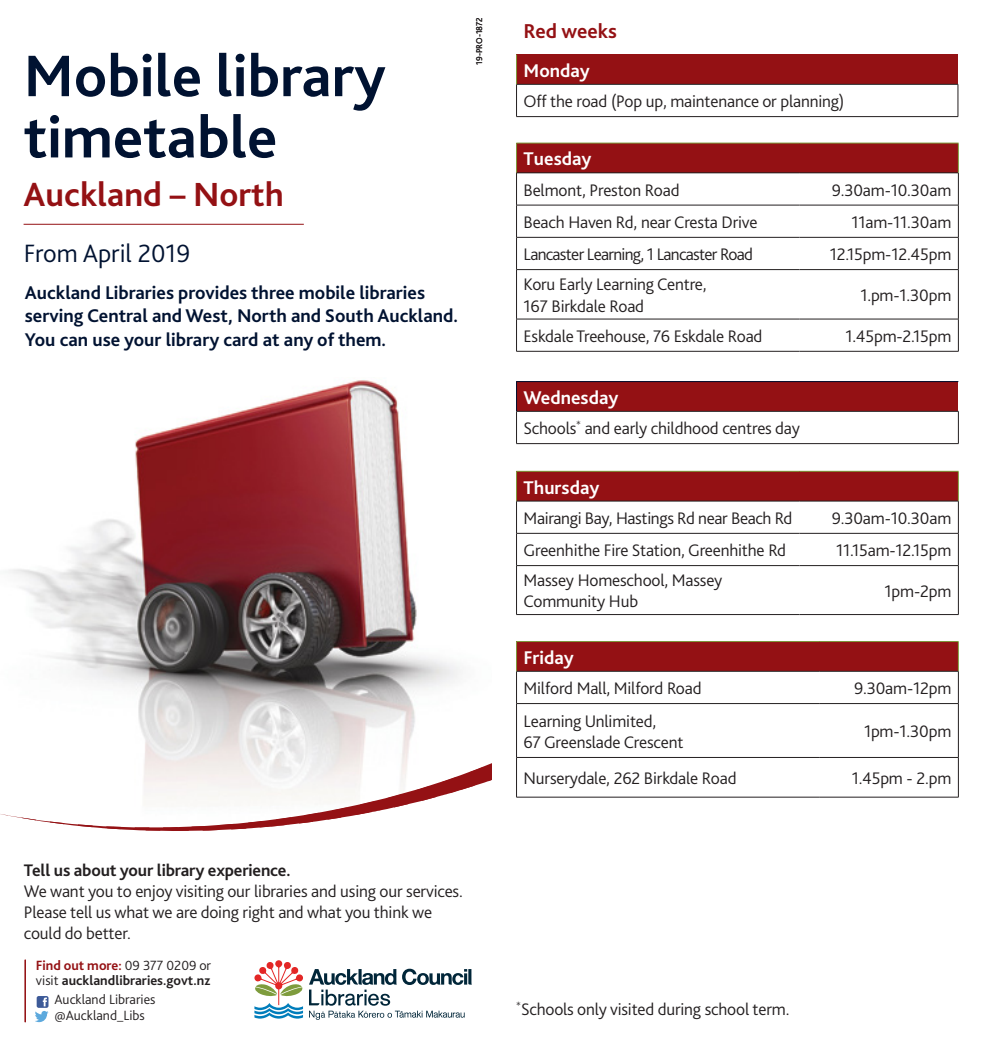
<style>
.page{position:relative;width:983px;height:1042px;background:#fff}
.page>*{position:absolute;margin:0;border:0;box-sizing:border-box;transform-origin:0 0}
.t1{font:700 61.25px/61.2px "Bliss";color:#001231}
.t2{font:700 35px "Bliss";color:#941114}
.t3{font:300 26.25px "Bliss";color:#001231}
.t4{font:700 21px "Bliss";color:#941114}
.t5{font:700 19.25px/23.1px "Bliss";color:#001231}
.t6{font:700 19.25px "Bliss";color:#fff}
.t7{font:300 17.5px/21px "Bliss";letter-spacing:-.01em;color:#231f20}
.t8{font:700 17.5px "Bliss";letter-spacing:-.01em;color:#231f20}
.t9{font:300 17.5px "Bliss";letter-spacing:-.04em;color:#231f20}
.t10{font:700 14px/15.8px "Bliss";color:#231f20}
.t11{font:300 14px/15.8px "Bliss";color:#231f20}
.t12{font:8.75px "Bliss";color:#231f20}
.s1{color:#941114}
.s2{font-weight:300}
</style>
<div class="page">
<hr style="left:24px;top:224px;width:280px;height:1px;background:#941114">
<img style="left:9px;top:380px;width:452px;height:366px">
<svg style="left:254px;top:960px;width:49px;height:58px"></svg>
<svg style="left:309px;top:968px;width:162px;height:52px"></svg>
<hr style="left:25px;top:960px;width:1px;height:62px;background:#941114">
<div style="left:37px;top:996px;width:11px;height:12px;background:#3d5a98;border-radius:2px"></div>
<svg style="left:35px;top:997px;width:13px;height:25px"></svg>
<svg style="left:144px;top:746px;width:265px;height:17px;fill:#f0ebea"></svg>
<svg style="left:0;top:763px;width:491px;height:68px"></svg>
<div style="left:516px;top:55px;width:441px;height:29px;background:#941114"></div>
<hr style="left:516px;top:85px;width:1px;height:31px;background:#231f20">
<hr style="left:516px;top:116px;width:441px;height:1px;background:#231f20">
<hr style="left:516px;top:84px;width:441px;height:1px;background:#231f20">
<svg style="left:516px;top:55px;width:1px;height:29px"></svg>
<hr style="left:957px;top:85px;width:1px;height:31px;background:#231f20">
<div style="left:516px;top:143px;width:442px;height:30px;background:#941114"></div>
<hr style="left:516px;top:173px;width:1px;height:32px;background:#231f20">
<hr style="left:957px;top:173px;width:1px;height:32px;background:#231f20">
<hr style="left:516px;top:205px;width:283px;height:1px;background:#231f20">
<hr style="left:516px;top:205px;width:1px;height:32px;background:#231f20">
<hr style="left:799px;top:205px;width:159px;height:1px;background:#231f20">
<hr style="left:957px;top:205px;width:1px;height:32px;background:#231f20">
<hr style="left:516px;top:237px;width:283px;height:1px;background:#231f20">
<hr style="left:516px;top:238px;width:1px;height:31px;background:#231f20">
<hr style="left:799px;top:237px;width:159px;height:1px;background:#231f20">
<hr style="left:957px;top:238px;width:1px;height:31px;background:#231f20">
<hr style="left:516px;top:269px;width:283px;height:1px;background:#231f20">
<hr style="left:516px;top:270px;width:1px;height:49px;background:#231f20">
<hr style="left:799px;top:269px;width:159px;height:1px;background:#231f20">
<hr style="left:957px;top:270px;width:1px;height:49px;background:#231f20">
<hr style="left:516px;top:319px;width:283px;height:1px;background:#231f20">
<hr style="left:516px;top:319px;width:1px;height:32px;background:#231f20">
<hr style="left:799px;top:319px;width:159px;height:1px;background:#231f20">
<hr style="left:957px;top:319px;width:1px;height:32px;background:#231f20">
<hr style="left:516px;top:351px;width:283px;height:1px;background:#231f20">
<hr style="left:799px;top:351px;width:159px;height:1px;background:#231f20">
<hr style="left:516px;top:173px;width:283px;height:1px;background:#231f20">
<hr style="left:799px;top:173px;width:159px;height:1px;background:#231f20">
<hr style="left:516px;top:143px;width:1px;height:30px;background:#7e9c3d">
<hr style="left:516px;top:143px;width:283px;height:1px;background:#7e9c3d">
<hr style="left:799px;top:143px;width:159px;height:1px;background:#7e9c3d">
<hr style="left:957px;top:143px;width:1px;height:30px;background:#7e9c3d">
<div style="left:516px;top:471px;width:442px;height:30px;background:#941114"></div>
<hr style="left:516px;top:501px;width:1px;height:32px;background:#231f20">
<hr style="left:957px;top:501px;width:1px;height:32px;background:#231f20">
<hr style="left:516px;top:533px;width:283px;height:1px;background:#231f20">
<hr style="left:516px;top:533px;width:1px;height:32px;background:#231f20">
<hr style="left:799px;top:533px;width:159px;height:1px;background:#231f20">
<hr style="left:957px;top:533px;width:1px;height:32px;background:#231f20">
<hr style="left:516px;top:565px;width:283px;height:1px;background:#231f20">
<hr style="left:516px;top:566px;width:1px;height:48px;background:#231f20">
<hr style="left:799px;top:565px;width:159px;height:1px;background:#231f20">
<hr style="left:957px;top:566px;width:1px;height:48px;background:#231f20">
<hr style="left:516px;top:614px;width:283px;height:1px;background:#231f20">
<hr style="left:799px;top:614px;width:159px;height:1px;background:#231f20">
<hr style="left:516px;top:501px;width:283px;height:1px;background:#231f20">
<hr style="left:799px;top:501px;width:159px;height:1px;background:#231f20">
<hr style="left:516px;top:471px;width:1px;height:30px;background:#7e9c3d">
<hr style="left:516px;top:471px;width:283px;height:1px;background:#7e9c3d">
<hr style="left:799px;top:471px;width:159px;height:1px;background:#7e9c3d">
<hr style="left:957px;top:471px;width:1px;height:30px;background:#7e9c3d">
<div style="left:516px;top:641px;width:442px;height:30px;background:#941114"></div>
<hr style="left:516px;top:671px;width:1px;height:32px;background:#231f20">
<hr style="left:957px;top:671px;width:1px;height:32px;background:#231f20">
<hr style="left:516px;top:703px;width:303px;height:1px;background:#231f20">
<hr style="left:516px;top:704px;width:1px;height:53px;background:#231f20">
<hr style="left:819px;top:703px;width:139px;height:1px;background:#231f20">
<hr style="left:957px;top:704px;width:1px;height:53px;background:#231f20">
<hr style="left:516px;top:757px;width:303px;height:1px;background:#231f20">
<hr style="left:516px;top:757px;width:1px;height:40px;background:#231f20">
<hr style="left:819px;top:757px;width:139px;height:1px;background:#231f20">
<hr style="left:957px;top:757px;width:1px;height:40px;background:#231f20">
<hr style="left:516px;top:797px;width:303px;height:1px;background:#231f20">
<hr style="left:819px;top:797px;width:139px;height:1px;background:#231f20">
<hr style="left:516px;top:671px;width:303px;height:1px;background:#231f20">
<hr style="left:819px;top:671px;width:139px;height:1px;background:#231f20">
<svg style="left:516px;top:642px;width:1px;height:29px"></svg>
<hr style="left:516px;top:641px;width:303px;height:1px;background:#7e9c3d">
<hr style="left:819px;top:641px;width:139px;height:1px;background:#7e9c3d">
<svg style="left:957px;top:642px;width:1px;height:29px"></svg>
<div style="left:516px;top:381px;width:442px;height:30px;background:#941114"></div>
<hr style="left:516px;top:411px;width:442px;height:1px;background:#231f20">
<hr style="left:516px;top:411px;width:1px;height:32px;background:#231f20">
<hr style="left:516px;top:443px;width:442px;height:1px;background:#231f20">
<hr style="left:957px;top:411px;width:1px;height:32px;background:#231f20">
<svg style="left:516px;top:382px;width:1px;height:29px"></svg>
<hr style="left:516px;top:381px;width:442px;height:1px;background:#001231">
<h1 class="t1" style="left:24px;top:45px;width:363px">Mobile library timetable</h1>
<h2 class="t2" style="left:24px;top:172px;width:261px">Auckland – North</h2>
<h3 class="t3" style="left:24px;top:237px;width:168px">From April 2019</h3>
<p class="t5" style="left:25px;top:281px;width:435px">Auckland Libraries provides three mobile libraries serving Central and West, North and South Auckland.<br>You can use your library card at any of them.</p>
<p class="t12" style="left:473px;top:65px;width:49px;rotate:-90deg">19-PRO-1872</p>
<p class="t8" style="left:24px;top:859px;width:268px">Tell us about your library experience.</p>
<p class="t7" style="left:24px;top:880px;width:440px">We want you to enjoy visiting our libraries and using our services.<br>Please tell us what we are doing right and what you think we could do better.</p>
<p class="t10" style="left:36px;top:957px;width:177px"><span class="s1">Find out more:</span> <span class="s2">09 377 0209 or visit</span> aucklandlibraries.govt.nz</p>
<p class="t11" style="left:54px;top:991px;width:102px">Auckland Libraries @Auckland_Libs</p>
<p class="t4" style="left:523px;top:18px;width:95px">Red weeks</p>
<p class="t6" style="left:523px;top:58px;width:68px">Monday</p>
<p class="t7" style="left:523px;top:91px;width:322px">Off the road (Pop up, maintenance or planning)</p>
<p class="t6" style="left:523px;top:147px;width:69px">Tuesday</p>
<p class="t7" style="left:523px;top:179px;width:157px">Belmont, Preston Road</p>
<p class="t7" style="left:831px;top:179px;width:121px">9.30am-10.30am</p>
<p class="t7" style="left:523px;top:211px;width:235px">Beach Haven Rd, near Cresta Drive</p>
<p class="t7" style="left:851px;top:211px;width:101px">11am-11.30am</p>
<p class="t9" style="left:523px;top:243px;width:231px">Lancaster Learning, 1 Lancaster Road</p>
<p class="t7" style="left:829px;top:244px;width:123px">12.15pm-12.45pm</p>
<p class="t7" style="left:523px;top:274px;width:184px">Koru Early Learning Centre,<br>167 Birkdale Road</p>
<p class="t7" style="left:860px;top:285px;width:92px">1.pm-1.30pm</p>
<p class="t7" style="left:523px;top:325px;width:240px">Eskdale Treehouse, 76 Eskdale Road</p>
<p class="t7" style="left:845px;top:325px;width:107px">1.45pm-2.15pm</p>
<p class="t6" style="left:523px;top:385px;width:96px">Wednesday</p>
<p class="t7" style="left:523px;top:418px;width:278px">Schools<sup>*</sup> and early childhood centres day</p>
<p class="t6" style="left:523px;top:475px;width:77px">Thursday</p>
<p class="t7" style="left:523px;top:507px;width:270px">Mairangi Bay, Hastings Rd near Beach Rd</p>
<p class="t7" style="left:831px;top:507px;width:121px">9.30am-10.30am</p>
<p class="t7" style="left:523px;top:540px;width:264px">Greenhithe Fire Station, Greenhithe Rd</p>
<p class="t7" style="left:836px;top:540px;width:117px">11.15am-12.15pm</p>
<p class="t7" style="left:523px;top:570px;width:200px">Massey Homeschool, Massey<br>Community Hub</p>
<p class="t7" style="left:884px;top:580px;width:68px">1pm-2pm</p>
<p class="t6" style="left:523px;top:645px;width:52px">Friday</p>
<p class="t7" style="left:523px;top:678px;width:179px">Milford Mall, Milford Road</p>
<p class="t7" style="left:853px;top:678px;width:99px">9.30am-12pm</p>
<p class="t7" style="left:523px;top:710px;width:161px">Learning Unlimited,<br>67 Greenslade Crescent</p>
<p class="t7" style="left:863px;top:721px;width:89px">1pm-1.30pm</p>
<p class="t7" style="left:523px;top:767px;width:214px">Nurserydale, 262 Birkdale Road</p>
<p class="t7" style="left:851px;top:767px;width:101px">1.45pm - 2.pm</p>
<p class="t7" style="left:516px;top:999px;width:274px"><sup>*</sup>Schools only visited during school term.</p>
</div>
